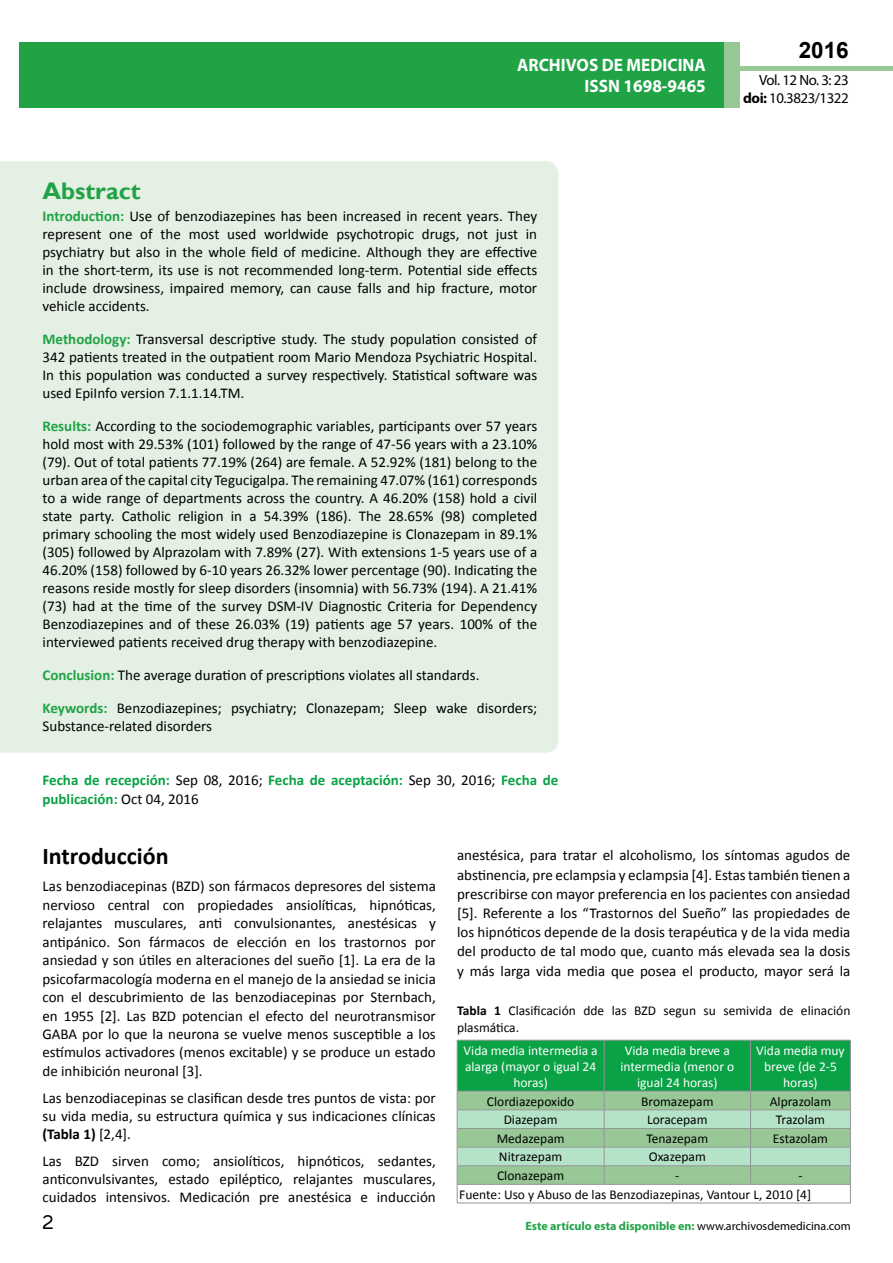
<style>
.page{position:relative;width:893px;height:1263px;background:#fff}
.page>*{position:absolute;margin:0;border:0;box-sizing:border-box;transform-origin:0 0}
.t1{font:25.5px "Tunga";color:#000}
.t2{font:700 24px "Calibri";color:#000}
.t3{font:700 24px "Gill Sans";color:#1fa345}
.t4{font:700 22.5px "Arial";color:#000}
.t5{font:700 18px/21.6px "Myriad Pro";color:#fff;text-align:right;scale:.96 1}
.t6{font:15px/18px "Calibri";color:#000;text-align:justify}
.t7{font:700 15px/18.8px "Calibri";color:#09a245}
.t8{font:14.85px/17.9px "Myriad Pro";letter-spacing:-.03em;color:#000;text-align:right}
.t9{font:13.5px/18.6px "Calibri";color:#000}
.t10{font:13.5px/16.2px "Calibri";color:#fff;text-align:center}
.t11{font:700 12px "Myriad Pro";color:#1fa345}
.s1{font-weight:700;color:#1fa345}
.s2{font-weight:400;color:#000}
.s3{font-weight:700}
.s4{color:#1da34a}
</style>
<div class="page">
<div style="left:722px;top:66px;width:171px;height:5px;background:#96c996"></div>
<div style="left:19px;top:42px;width:706px;height:66px;background:#1fa345"></div>
<div style="left:725px;top:42px;width:15px;height:66px;background:#96c896"></div>
<div style="left:0;top:161px;width:558px;height:592px;background:#e4f0e4"></div>
<svg style="left:457px;top:1040px;width:394px;height:163px;background:#7dc593"></svg>
<hr style="left:457px;top:1203px;width:147px;height:1px;background:#939598">
<hr style="left:604px;top:1203px;width:146px;height:1px;background:#939598">
<hr style="left:750px;top:1203px;width:100px;height:1px;background:#939598">
<p class="t5" style="left:517px;top:53px;width:198px">ARCHIVOS DE MEDICINA<br>ISSN 1698-9465</p>
<h2 class="t3" style="left:43px;top:176px;width:99px">Abstract</h2>
<p class="t6" style="left:43px;top:207px;width:496px"><span class="s1">Introduction:</span> Use of benzodiazepines has been increased in recent years. They represent one of the most used worldwide psychotropic drugs, not just in psychiatry but also in the whole field of medicine. Although they are effective in the short-term, its use is not recommended long-term. Potential side effects include drowsiness, impaired memory, can cause falls and hip fracture, motor vehicle accidents.</p>
<p class="t6" style="left:43px;top:330px;width:496px"><span class="s1">Methodology:</span> Transversal descriptive study. The study population consisted of 342 patients treated in the outpatient room Mario Mendoza Psychiatric Hospital.<br>In this population was conducted a survey respectively. Statistical software was used EpiInfo version 7.1.1.14.TM.</p>
<p class="t6" style="left:43px;top:417px;width:496px"><span class="s1">Results:</span> According to the sociodemographic variables, participants over 57 years hold most with 29.53% (101) followed by the range of 47-56 years with a 23.10% (79). Out of total patients 77.19% (264) are female. A 52.92% (181) belong to the urban area of the capital city Tegucigalpa. The remaining 47.07% (161) corresponds to a wide range of departments across the country. A 46.20% (158) hold a civil state party. Catholic religion in a 54.39% (186). The 28.65% (98) completed primary schooling the most widely used Benzodiazepine is Clonazepam in 89.1% (305) followed by Alprazolam with 7.89% (27). With extensions 1-5 years use of a 46.20% (158) followed by 6-10 years 26.32% lower percentage (90). Indicating the reasons reside mostly for sleep disorders (insomnia) with 56.73% (194). A 21.41% (73) had at the time of the survey DSM-IV Diagnostic Criteria for Dependency Benzodiazepines and of these 26.03% (19) patients age 57 years. 100% of the interviewed patients received drug therapy with benzodiazepine.</p>
<p class="t6" style="left:43px;top:659px;width:496px;line-height:33px"><span class="s1">Conclusion:</span> The average duration of prescriptions violates all standards.<br><span class="s1">Keywords:</span> Benzodiazepines; psychiatry; Clonazepam; Sleep wake disorders;</p>
<p class="t6" style="left:43px;top:717px;width:171px">Substance-related disorders</p>
<p class="t7" style="left:42px;top:771px;width:517px">Fecha de recepción: <span class="s2">Sep 08, 2016;</span> Fecha de aceptación: <span class="s2">Sep 30, 2016;</span> Fecha de publicación: <span class="s2">Oct 04, 2016</span></p>
<h3 class="t4" style="left:799px;top:35px;width:52px">2016</h3>
<p class="t8" style="left:743px;top:71px;width:107px">Vol. 12 No. 3: 23 <span class="s3">doi:</span> 10.3823/1322</p>
<h2 class="t2" style="left:43px;top:841px;width:128px">Introducción</h2>
<p class="t6" style="left:42px;top:877px;width:395px;line-height:18.5px">Las benzodiacepinas (BZD) son fármacos depresores del sistema nervioso central con propiedades ansiolíticas, hipnóticas, relajantes musculares, anti convulsionantes, anestésicas y antipánico. Son fármacos de elección en los trastornos por ansiedad y son útiles en alteraciones del sueño [1]. La era de la psicofarmacología moderna en el manejo de la ansiedad se inicia con el descubrimiento de las benzodiacepinas por Sternbach, en 1955 [2]. Las BZD potencian el efecto del neurotransmisor GABA por lo que la neurona se vuelve menos susceptible a los estímulos activadores (menos excitable) y se produce un estado de inhibición neuronal [3].</p>
<p class="t6" style="left:42px;top:1089px;width:395px">Las benzodiacepinas se clasifican desde tres puntos de vista: por su vida media, su estructura química y sus indicaciones clínicas <span class="s3">(Tabla 1)</span> [2,4].</p>
<p class="t6" style="left:42px;top:1152px;width:395px">Las BZD sirven como; ansiolíticos, hipnóticos, sedantes, anticonvulsivantes, estado epiléptico, relajantes musculares, cuidados intensivos. Medicación pre anestésica e inducción</p>
<p class="t6" style="left:457px;top:846px;width:395px;line-height:19.2px">anestésica, para tratar el alcoholismo, los síntomas agudos de abstinencia, pre eclampsia y eclampsia [4]. Estas también tienen a prescribirse con mayor preferencia en los pacientes con ansiedad [5]. Referente a los “Trastornos del Sueño” las propiedades de los hipnóticos depende de la dosis terapéutica y de la vida media del producto de tal modo que, cuanto más elevada sea la dosis y más larga vida media que posea el producto, mayor será la</p>
<p class="t9" style="left:457px;top:1003px;width:395px;line-height:16.2px"><span class="s3">Tabla 1</span> Clasificación dde las BZD segun su semivida de elinación plasmática.</p>
<p class="t10" style="left:464px;top:1042px;width:136px">Vida media intermedia a alarga (mayor o igual 24 horas)</p>
<p class="t10" style="left:620px;top:1042px;width:115px">Vida media breve a intermedia (menor o igual 24 horas)</p>
<p class="t10" style="left:756px;top:1042px;width:90px">Vida media muy breve (de 2-5 horas)</p>
<p class="t9" style="left:487px;top:1092px;width:89px">Clordiazepoxido</p>
<p class="t9" style="left:641px;top:1092px;width:74px">Bromazepam</p>
<p class="t9" style="left:770px;top:1092px;width:63px">Alprazolam</p>
<p class="t9" style="left:504px;top:1110px;width:55px">Diazepam</p>
<p class="t9" style="left:647px;top:1110px;width:62px">Loracepam</p>
<p class="t9" style="left:776px;top:1110px;width:51px">Trazolam</p>
<p class="t9" style="left:497px;top:1129px;width:69px">Medazepam</p>
<p class="t9" style="left:646px;top:1129px;width:63px">Tenazepam</p>
<p class="t9" style="left:773px;top:1129px;width:57px">Estazolam</p>
<p class="t9" style="left:499px;top:1148px;width:65px">Nitrazepam</p>
<p class="t9" style="left:649px;top:1148px;width:59px">Oxazepam</p>
<p class="t9" style="left:497px;top:1166px;width:69px">Clonazepam</p>
<p class="t9" style="left:675px;top:1166px;width:6px">-</p>
<p class="t9" style="left:459px;top:1166px;width:353px;text-indent:339px">-<br>Fuente: Uso y Abuso de las Benzodiazepinas, Vantour L, 2010 [4]</p>
<h1 class="t1" style="left:42px;top:1205px;width:13px">2</h1>
<p class="t11" style="left:525px;top:1218px;width:327px">Este artículo esta disp<span class="s4">oni</span>ble en: <span class="s2">www.archivosdemedicina.com</span></p>
</div>
